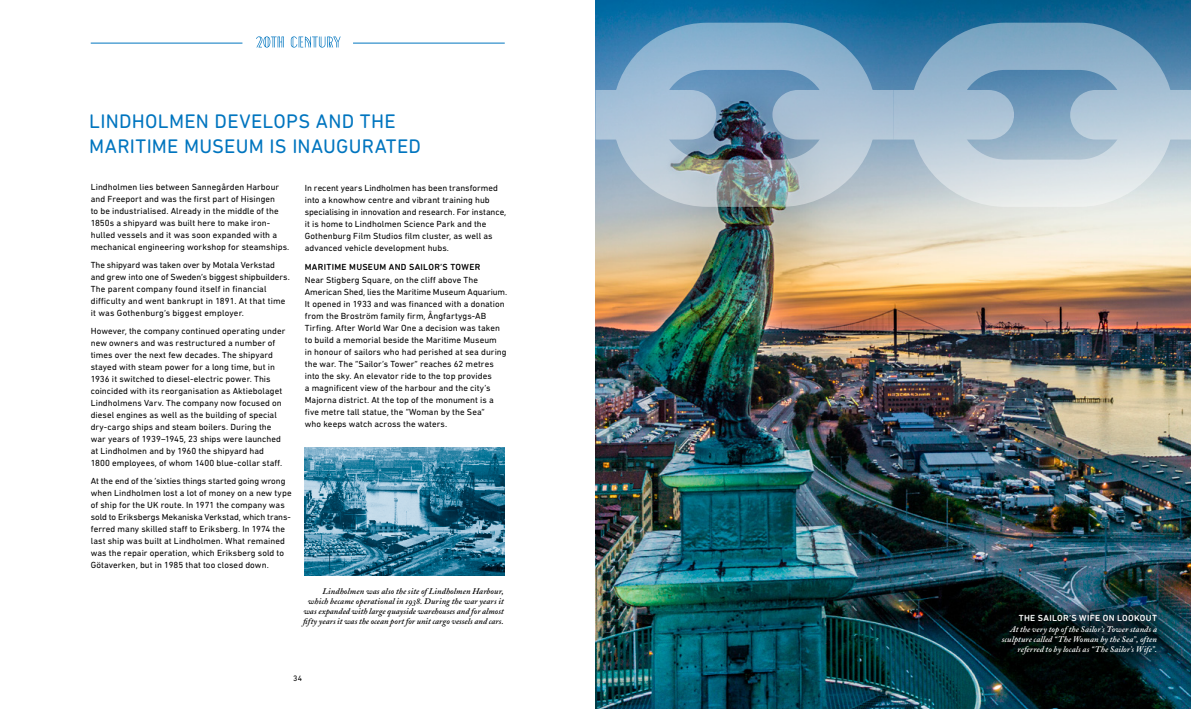
<style>
.page{position:relative;width:1191px;height:709px;background:#fff}
.page>*{position:absolute;margin:0;border:0;box-sizing:border-box;transform-origin:0 0}
.t1{font:20px/25px "DIN Next Rounded LT Pro";letter-spacing:.01em;color:#0075bf}
.t2{font:9px/12px "DIN Next Rounded LT Pro";letter-spacing:.005em;color:#000}
.t3{font:500 9px "DIN Next Rounded LT Pro";letter-spacing:.035em;color:#000}
.t4{font:500 9px "DIN Next Rounded LT Pro";letter-spacing:.035em;color:#fff}
.t5{font:8.5px/10px "Adobe Caslon Semibold Italic Os F";letter-spacing:.01em;color:#000;text-align:right}
.t6{font:italic 600 8.5px/10px "Adobe Caslon";letter-spacing:.01em;color:#fff;text-align:right}
.t7{font:8px "DIN Next Rounded LT Pro";color:#000}
</style>
<div class="page">
<img style="left:595px;top:0;width:596px;height:709px">
<svg style="left:1041px;top:600px;width:133px;height:79px;background:#081f26"></svg>
<img style="left:612px;top:23px;width:264px;height:184px">
<svg style="left:595px;top:90px;width:121px;height:49px;background:#a8c1d7"></svg>
<svg style="left:910px;top:23px;width:263px;height:184px;background:#9cb8cc"></svg>
<svg style="left:772px;top:90px;width:242px;height:49px;background:#a6bed3"></svg>
<svg style="left:1070px;top:90px;width:121px;height:49px;background:#b1c7d8"></svg>
<img style="left:305px;top:448px;width:200px;height:127px">
<hr style="left:91px;top:43px;width:151px;height:1px;background:#0075bf">
<hr style="left:353px;top:43px;width:152px;height:1px;background:#0075bf">
<svg style="left:256px;top:36px;width:84px;height:12px"></svg>
<h1 class="t1" style="left:89px;top:109px;width:333px">LINDHOLMEN DEVELOPS AND THE<br>MARITIME MUSEUM IS INAUGURATED</h1>
<p class="t2" style="left:305px;top:181px;width:203px">In recent years Lindholmen has been transformed into a knowhow centre and vibrant training hub specialising in innovation and research. For instance, it is home to Lindholmen Science Park and the Gothenburg Film Studios film cluster, as well as advanced vehicle development hubs.</p>
<p class="t3" style="left:305px;top:261px;width:177px">MARITIME MUSEUM AND SAILOR’S TOWER</p>
<p class="t2" style="left:305px;top:274px;width:204px">Near Stigberg Square, on the cliff above The American Shed, lies the Maritime Museum Aquarium.<br>It opened in 1933 and was financed with a donation from the Broström family firm, Ångfartygs-AB Tirfing. After World War One a decision was taken to build a memorial beside the Maritime Museum<br>in honour of sailors who had perished at sea during the war. The “Sailor’s Tower” reaches 62 metres into the sky. An elevator ride to the top provides<br>a magnificent view of the harbour and the city’s Majorna district. At the top of the monument is a five metre tall statue, the “Woman by the Sea”<br>who keeps watch across the waters.</p>
<p class="t2" style="left:91px;top:181px;width:200px">Lindholmen lies between Sannegården Harbour and Freeport and was the first part of Hisingen<br>to be industrialised. Already in the middle of the 1850s a shipyard was built here to make iron&shy;hulled vessels and it was soon expanded with a mechanical engineering workshop for steamships.</p>
<p class="t2" style="left:91px;top:259px;width:200px">The shipyard was taken over by Motala Verkstad and grew into one of Sweden’s biggest shipbuilders.<br>The parent company found itself in financial difficulty and went bankrupt in 1891. At that time it was Gothenburg’s biggest employer.</p>
<p class="t2" style="left:91px;top:325px;width:196px">However, the company continued operating under new owners and was restructured a number of times over the next few decades. The shipyard stayed with steam power for a long time, but in 1936 it switched to diesel-electric power. This coincided with its reorganisation as Aktiebolaget Lindholmens Varv. The company now focused on diesel engines as well as the building of special dry-cargo ships and steam boilers. During the war years of 1939–1945, 23 ships were launched at Lindholmen and by 1960 the shipyard had 1800 employees, of whom 1400 blue-collar staff.</p>
<p class="t2" style="left:91px;top:474px;width:202px">At the end of the ’sixties things started going wrong when Lindholmen lost a lot of money on a new type of ship for the UK route. In 1971 the company was sold to Eriksbergs Mekaniska Verkstad, which trans&shy;ferred many skilled staff to Eriksberg. In 1974 the last ship was built at Lindholmen. What remained was the repair operation, which Eriksberg sold to Götaverken, but in 1985 that too closed down.</p>
<p class="t5" style="left:303px;top:586px;width:202px">Lindholmen was also the site of Lindholmen Harbour, which became operational in 1938. During the war years it was expanded with large quayside warehouses and for almost fifty years it was the ocean port for unit cargo vessels and cars.</p>
<p class="t7" style="left:293px;top:673px;width:10px">34</p>
<p class="t4" style="left:1018px;top:613px;width:140px">THE SAILOR’S WIFE ON LOOKOUT</p>
<p class="t6" style="left:1001px;top:624px;width:157px">At the very top of the Sailor’s Tower stands a sculpture called “ The Woman by the Sea”, often referred to by locals as “The Sailor’s Wife”.</p>
</div>
